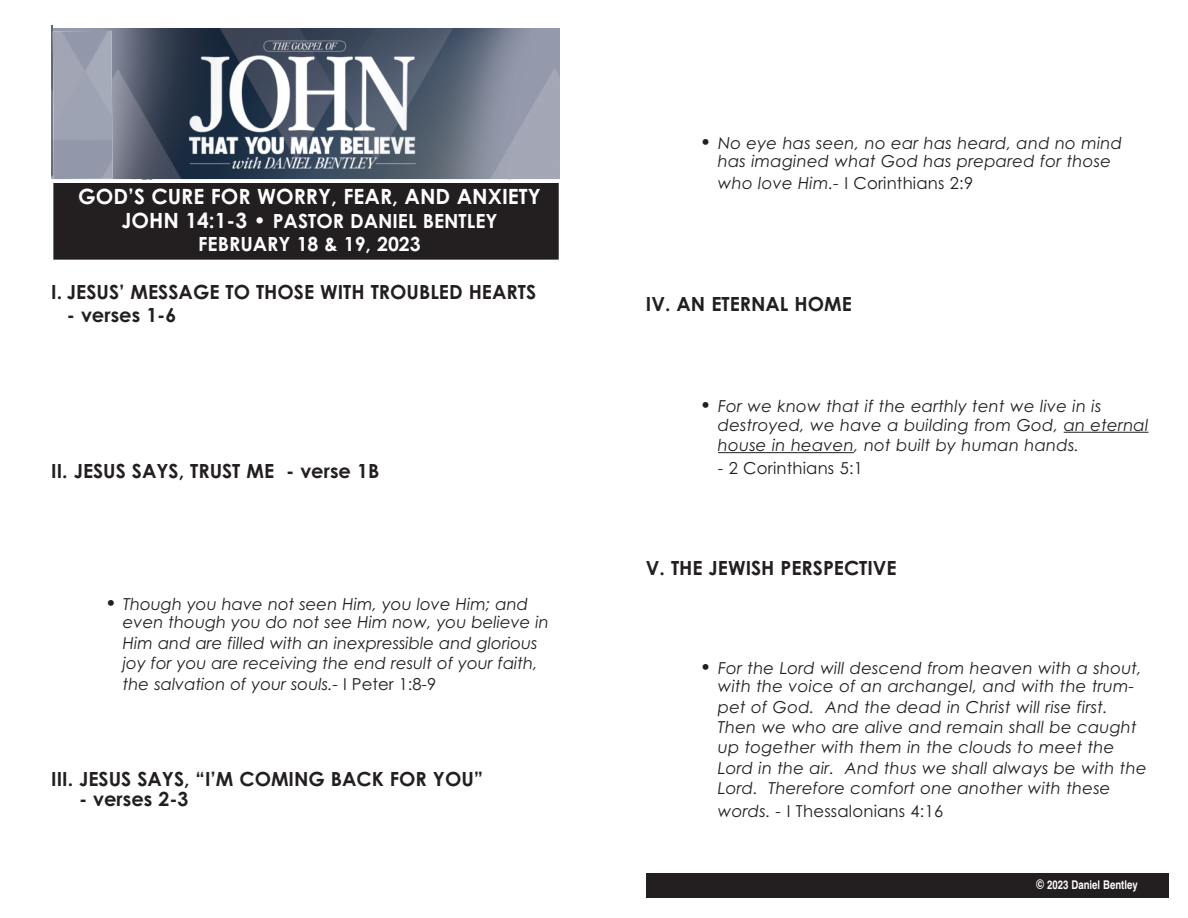
<style>
.page{position:relative;width:1188px;height:918px;background:#fff}
.page>*{position:absolute;margin:0;border:0;box-sizing:border-box;transform-origin:0 0}
.t1{font:700 21px "Century Gothic";color:#fff}
.t2{font:700 19.5px "Century Gothic";color:#231f20}
.t3{font:700 19.5px/22.8px "Century Gothic";color:#fff;text-align:center}
.t4{font:italic 16.5px/20.4px "Century Gothic";letter-spacing:.01em;color:#231f20}
.t5{font:16.5px "Century Gothic";letter-spacing:.01em;color:#231f20}
.t6{font:700 12px "Helvetica";color:#fff;scale:.8 1}
.s1{font-size:21px}
.s2{font-weight:700;font-style:normal;font-size:19.5px}
.s3{font-style:normal}
.s4{font-style:italic}
.s5{font-size:13.5px}
</style>
<div class="page">
<div style="left:53px;top:155px;width:506px;height:105px;background:#231f20"></div>
<div style="left:52px;top:25px;width:516px;height:157px;background:#fff"></div>
<div style="left:53px;top:25px;width:506px;height:154px;background:linear-gradient(to right,#fff,#fff)"></div>
<img style="left:53px;top:29px;width:506px;height:150px">
<hr style="left:1064px;top:432px;width:85px;height:1px;background:#231f20">
<hr style="left:718px;top:452px;width:136px;height:1px;background:#231f20">
<img style="left:53px;top:31px;width:60px;height:148px">
<div style="left:646px;top:873px;width:523px;height:25px;background:#231f20"></div>
<p class="t1" style="left:78px;top:185px;width:464px">GOD’S CURE FOR WORRY, FEAR, AND ANXIETY</p>
<p class="t3" style="left:121px;top:210px;width:378px"><span class="s1">JOHN 14:1-3 •</span> PASTOR DANIEL BENTLEY<br>FEBRUARY 18 &amp; 19, 2023</p>
<p class="t2" style="left:51px;top:281px;width:486px">I. JESUS’ MESSAGE TO THOSE WITH TROUBLED HEARTS</p>
<p class="t2" style="left:67px;top:304px;width:111px">- verses 1-6</p>
<p class="t2" style="left:51px;top:460px;width:330px">II. JESUS SAYS, TRUST ME - verse 1B</p>
<p class="t4" style="left:123px;top:595px;width:428px;line-height:18.1px;text-indent:-18px"><span class="s2">•</span> Though you have not seen Him, you love Him; and even though you do not see Him now, you believe in</p>
<p class="t4" style="left:123px;top:633px;width:416px;text-align:justify">Him and are filled with an inexpressible and glorious joy for you are receiving the end result of your faith, the salvation of your souls.- <span class="s3">I Peter 1:8-9</span></p>
<p class="t2" style="left:51px;top:768px;width:433px">III. JESUS SAYS, “I’M COMING BACK FOR YOU”</p>
<p class="t2" style="left:79px;top:788px;width:111px">- verses 2-3</p>
<p class="t4" style="left:700px;top:134px;width:424px;line-height:18.1px;text-align:center"><span class="s2">•</span> No eye has seen, no ear has heard, and no mind has imagined what God has prepared for those</p>
<p class="t5" style="left:718px;top:174px;width:257px"><span class="s4">who love Him.-</span> I Corinthians 2:9</p>
<p class="t2" style="left:646px;top:293px;width:207px">IV. AN ETERNAL HOME</p>
<p class="t4" style="left:718px;top:398px;width:432px;line-height:18.1px;text-indent:-18px"><span class="s2">•</span> For we know that if the earthly tent we live in is destroyed, we have a building from God, an eternal</p>
<p class="t4" style="left:718px;top:435px;width:363px">house in heaven, not built by human hands.</p>
<p class="t5" style="left:718px;top:458px;width:147px">- 2 Corinthians 5:1</p>
<p class="t2" style="left:646px;top:557px;width:252px">V. THE JEWISH PERSPECTIVE</p>
<p class="t4" style="left:700px;top:659px;width:443px;line-height:18.1px;text-align:center"><span class="s2">•</span> For the Lord will descend from heaven with a shout, with the voice of an archangel, and with the trum-</p>
<p class="t4" style="left:718px;top:697px;width:430px">pet of God. And the dead in Christ will rise first.<br>Then we who are alive and remain shall be caught up together with them in the clouds to meet the Lord in the air. And thus we shall always be with the Lord. Therefore comfort one another with these</p>
<p class="t5" style="left:718px;top:802px;width:227px"><span class="s4">words. -</span> I Thessalonians 4:16</p>
<p class="t6" style="left:1036px;top:878px;width:129px"><span class="s5">©</span> 2023 Daniel Bentley</p>
</div>
